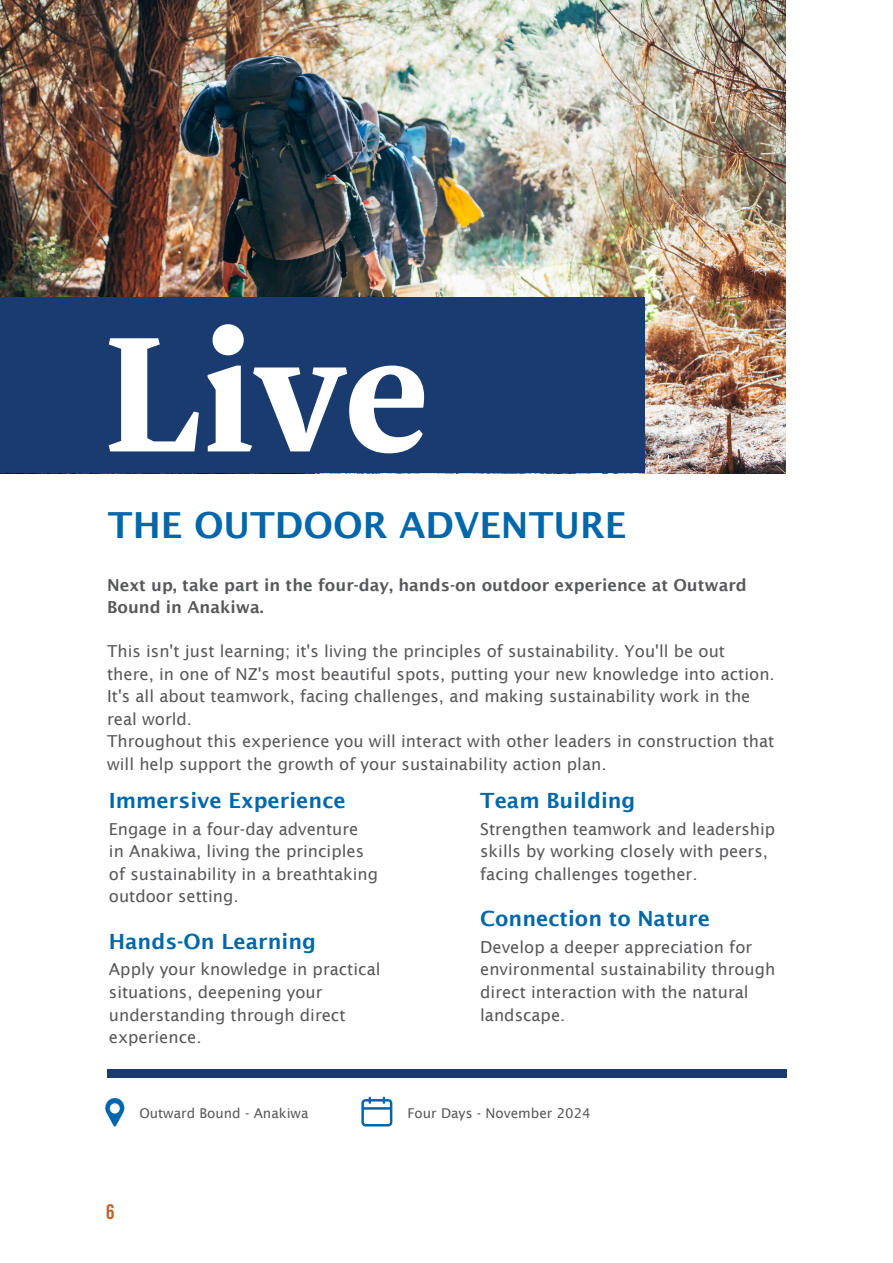
<style>
.page{position:relative;width:893px;height:1263px;background:#fff}
.page>*{position:absolute;margin:0;border:0;box-sizing:border-box;transform-origin:0 0}
.Names{font:700 192.45px "Newzald";color:#fff}
.Heading{font:600 36px "Lucida Sans";color:#0067aa}
.Names-2{font:600 21px "Lucida Sans";color:#0067aa}
.t1{font:700 21px "Bebas Neue Pro";color:#c06228}
.Body{font:16.5px/22.5px "Lucida Sans";color:#57585a}
.Heading-2{font:16.5px/22.5px "Lucida Sans";color:#57585a}
.Heading-3{font:600 16.5px/22.5px "Lucida Sans";color:#57585a}
.Body-2{font:13.5px "Lucida Sans";color:#57585a}
</style>
<div class="page">
<img style="left:0;top:0;width:786px;height:473px">
<div style="left:0;top:297px;width:644px;height:176px;background:#1a3b6f"></div>
<svg style="left:105px;top:1098px;width:20px;height:28px"></svg>
<div style="left:107px;top:1069px;width:680px;height:9px;background:#1a3b6f"></div>
<svg style="left:361px;top:1097px;width:31px;height:29px"></svg>
<p class="Names" style="left:102px;top:270px;width:329px">Live</p>
<p class="Heading" style="left:108px;top:505px;width:520px">THE OUTDOOR ADVENTURE</p>
<p class="Heading-3" style="left:107px;top:574px;width:641px">Next up, take part in the four-day, hands-on outdoor experience at Outward<br>Bound in Anakiwa.</p>
<p class="Heading-2" style="left:107px;top:640px;width:669px">This isn't just learning; it's living the principles of sustainability. You'll be out there, in one of NZ's most beautiful spots, putting your new knowledge into action.<br>It's all about teamwork, facing challenges, and making sustainability work in the real world.<br>Throughout this experience you will interact with other leaders in construction that will help support the growth of your sustainability action plan.</p>
<p class="Names-2" style="left:109px;top:788px;width:238px">Immersive Experience</p>
<p class="Body" style="left:109px;top:817px;width:271px">Engage in a four-day adventure<br>in Anakiwa, living the principles of sustainability in a breathtaking outdoor setting.</p>
<p class="Names-2" style="left:109px;top:929px;width:209px">Hands-On Learning</p>
<p class="Body" style="left:109px;top:958px;width:273px">Apply your knowledge in practical situations, deepening your understanding through direct experience.</p>
<p class="Names-2" style="left:480px;top:788px;width:157px">Team Building</p>
<p class="Body" style="left:480px;top:817px;width:297px">Strengthen teamwork and leadership skills by working closely with peers, facing challenges together.</p>
<p class="Names-2" style="left:480px;top:907px;width:231px">Connection to Nature</p>
<p class="Body" style="left:480px;top:936px;width:297px">Develop a deeper appreciation for environmental sustainability through direct interaction with the natural landscape.</p>
<p class="Body-2" style="left:139px;top:1106px;width:171px">Outward Bound - Anakiwa</p>
<p class="Body-2" style="left:407px;top:1106px;width:185px">Four Days - November 2024</p>
<p class="t1" style="left:106px;top:1200px;width:10px">6</p>
</div>
